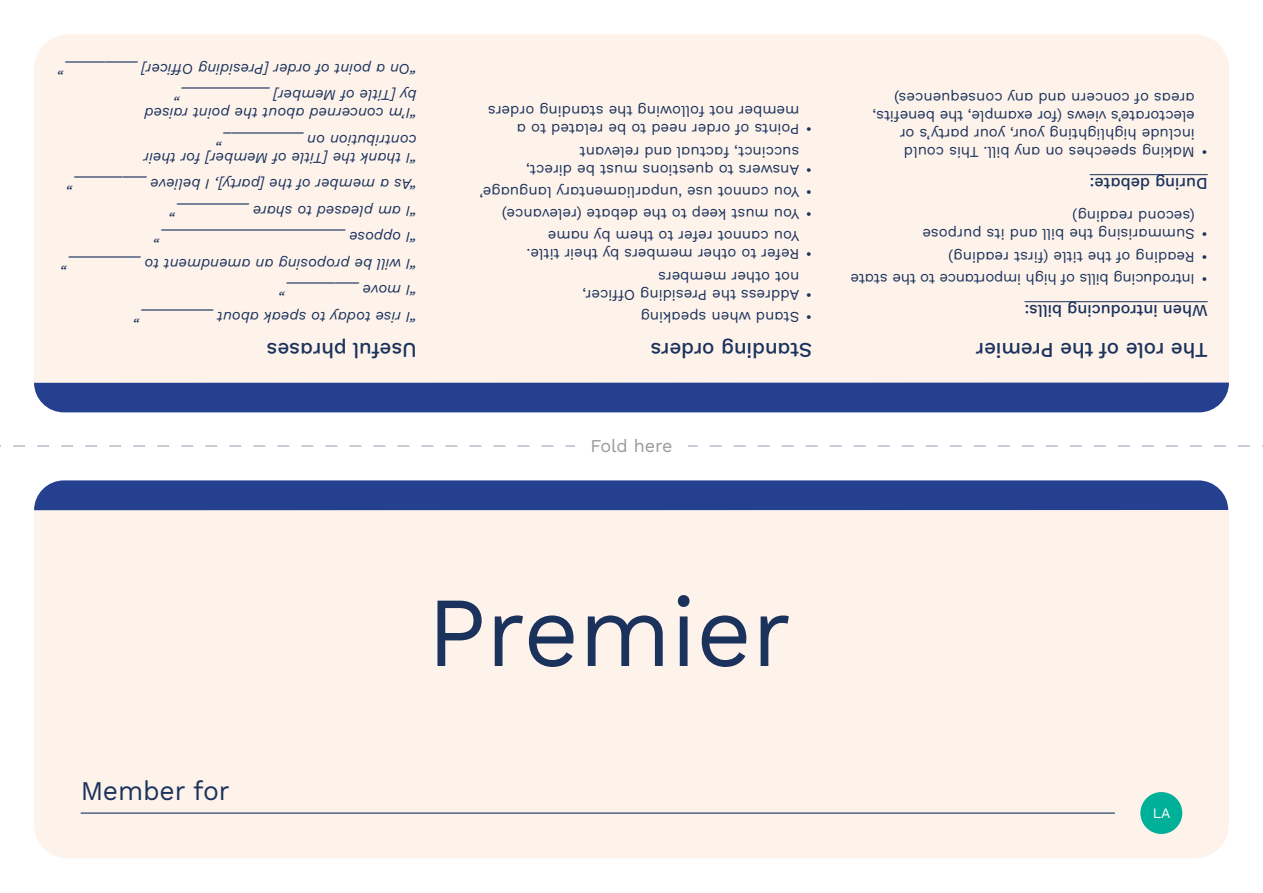
<style>
.page{position:relative;width:1263px;height:893px;background:#fff}
.page>*{position:absolute;margin:0;border:0;box-sizing:border-box;transform-origin:0 0}
.t1{font:99px "Work Sans Po V";letter-spacing:-.005em;color:#1a325c}
.t2{font:27px "Work Sans Po V";letter-spacing:-.005em;color:#1a325c}
.t3{font:500 21px "Work Sans Po V";letter-spacing:-.005em;color:#1a325c}
.t4{font:18px "Work Sans Po V";letter-spacing:-.005em;color:#97999c}
.t5{font:500 16.5px "Work Sans Po V";letter-spacing:-.005em;color:#1a325c}
.t6{font:15px/18px "Work Sans Po V";letter-spacing:-.005em;color:#1a325c}
.t7{font:italic 15px/26.5px "Work Sans Po V";letter-spacing:-.005em;color:#1a325c}
.t8{font:14.4px "Work Sans Po V";color:#fff}
.s1{font-family:"Work Sans"}
</style>
<div class="page">
<svg style="left:0;top:446px;width:1263px;height:1px"></svg>
<div style="left:575px;top:435px;width:113px;height:17px;background:#fff"></div>
<div style="left:34px;top:510px;width:1195px;height:348px;background:#fef3eb"></div>
<div style="left:34px;top:34px;width:1195px;height:349px;background:#fef3eb"></div>
<div style="left:34px;top:480px;width:1194px;height:30px;background:#25408f"></div>
<div style="left:34px;top:383px;width:1195px;height:29px;background:#25408f"></div>
<hr style="left:1024px;top:301px;width:184px;height:1px;background:#1a325c">
<hr style="left:1090px;top:174px;width:118px;height:1px;background:#1a325c">
<hr style="left:81px;top:812px;width:1034px;height:2px;background:#1a325c">
<div style="left:1140px;top:792px;width:42px;height:42px;background:#00b098;border-radius:50%"></div>
<p class="t7" style="left:417px;top:110px;width:359px;rotate:-180deg">by [Title of Member] ___________”<br>“On a point of order [Presiding Officer] _________”</p>
<p class="t7" style="left:417px;top:154px;width:274px;rotate:-180deg">contribution on __________”<br>“I’m concerned about the point raised</p>
<p class="t7" style="left:417px;top:331px;width:356px;rotate:-180deg">“I rise today to speak about _________”<br>“I move _________”<br>“I will be proposing an amendment to _________” “I oppose _______________________”<br>“I am pleased to share _________”<br>“As a member of the [party], I believe _________” “I thank the [Title of Member] for their</p>
<h3 class="t3" style="left:417px;top:366px;width:151px;rotate:-180deg">Useful phr<span class="s1">a</span>ses</h3>
<p class="t6" style="left:799px;top:139px;width:313px;text-indent:-13px;rotate:-180deg">• Points of order need to be rel<span class="s1">a</span>ted to <span class="s1">a </span>member not followin<span class="s1">g</span> the st<span class="s1">a</span>ndin<span class="s1">g</span> orders</p>
<p class="t6" style="left:799px;top:179px;width:275px;text-indent:-13px;rotate:-180deg">• Answers to questions must be direct, succinct, f<span class="s1">a</span>ctu<span class="s1">a</span>l <span class="s1">a</span>nd relev<span class="s1">a</span>nt</p>
<p class="t6" style="left:812px;top:202px;width:334px;rotate:-180deg">• You c<span class="s1">a</span>nnot use ‘unp<span class="s1">a</span>rli<span class="s1">a</span>ment<span class="s1">a</span>ry l<span class="s1">a</span>n<span class="s1">g</span>u<span class="s1">ag</span>e’</p>
<p class="t6" style="left:812px;top:224px;width:312px;rotate:-180deg">• You must keep to the deb<span class="s1">a</span>te (relev<span class="s1">a</span>nce)</p>
<p class="t6" style="left:812px;top:264px;width:287px;text-align:center;rotate:-180deg">• Refer to other members by their title.<br>You c<span class="s1">a</span>nnot refer to them by n<span class="s1">a</span>me</p>
<p class="t6" style="left:799px;top:304px;width:218px;text-indent:-13px;rotate:-180deg">• Address the Presidin<span class="s1">g</span> Officer, not other members</p>
<p class="t6" style="left:812px;top:327px;width:173px;rotate:-180deg">• St<span class="s1">a</span>nd when spe<span class="s1">a</span>kin<span class="s1">g</span></p>
<h3 class="t3" style="left:812px;top:366px;width:163px;rotate:-180deg">St<span class="s1">a</span>ndin<span class="s1">g</span> orders</h3>
<p class="t4" style="left:590px;top:432px;width:83px">Fold here</p>
<p class="t6" style="left:1195px;top:162px;width:324px;text-indent:-13px;rotate:-180deg">• M<span class="s1">a</span>kin<span class="s1">g</span> speeches on <span class="s1">a</span>ny bill. This could include hi<span class="s1">g</span>hli<span class="s1">g</span>htin<span class="s1">g</span> your, your p<span class="s1">a</span>rty’s or elector<span class="s1">a</span>te’s views (for ex<span class="s1">a</span>mple, the benefits, <span class="s1">a</span>re<span class="s1">a</span>s of concern <span class="s1">a</span>nd <span class="s1">a</span>ny consequences)</p>
<p class="t5" style="left:1208px;top:196px;width:119px;rotate:-180deg">Durin<span class="s1">g</span> deb<span class="s1">a</span>te:</p>
<p class="t6" style="left:1195px;top:244px;width:274px;text-indent:-13px;rotate:-180deg">• Summ<span class="s1">a</span>risin<span class="s1">g</span> the bill <span class="s1">a</span>nd its purpose (second re<span class="s1">a</span>din<span class="s1">g</span>)</p>
<p class="t6" style="left:1208px;top:266px;width:261px;rotate:-180deg">• Re<span class="s1">a</span>din<span class="s1">g</span> of the title (first re<span class="s1">a</span>din<span class="s1">g</span>)</p>
<p class="t6" style="left:1208px;top:289px;width:359px;rotate:-180deg">• Introducin<span class="s1">g</span> bills of hi<span class="s1">g</span>h import<span class="s1">a</span>nce to the st<span class="s1">a</span>te</p>
<p class="t5" style="left:1208px;top:323px;width:185px;rotate:-180deg">When introducin<span class="s1">g</span> bills:</p>
<h3 class="t3" style="left:1208px;top:366px;width:233px;rotate:-180deg">The role of the Premier</h3>
<h2 class="t2" style="left:81px;top:770px;width:150px">Member for</h2>
<h1 class="t1" style="left:427px;top:557px;width:366px">Premier</h1>
<p class="t8" style="left:1153px;top:802px;width:19px">LA</p>
</div>
